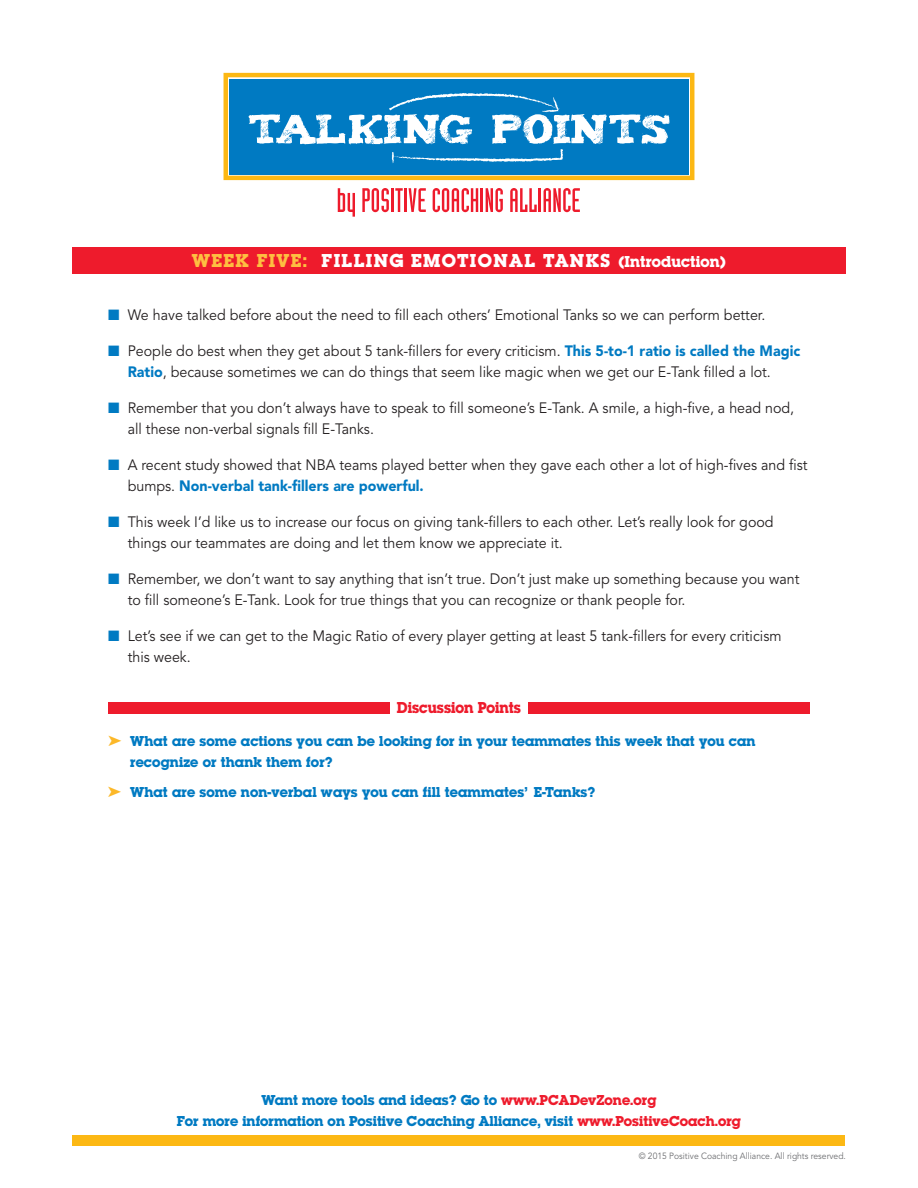
<style>
.page{position:relative;width:918px;height:1188px;background:#fff}
.page>*{position:absolute;margin:0;border:0;box-sizing:border-box;transform-origin:0 0}
.t1{font:19.5px "Lubalin Graph Bld";letter-spacing:.07em;color:#fff}
.t2{font:16.5px "Lubalin Graph Bld";color:#ee1b2c;scale:.95 1}
.t3{font:15px/21px "Avenir";color:#231f20;scale:.95 1}
.t4{font:15px/21px "Lubalin Graph Bld";letter-spacing:.01em;color:#007ac2;text-align:center}
.t5{font:9px "Avenir";color:#6c6d70;scale:.95 1}
.s1{color:#febf41}
.s2{font-size:16.5px}
.s3{color:#007ac2}
.s4{font-weight:900;color:#007ac2}
.s5{color:#fcb828}
.s6{color:#ee1b2c}
</style>
<div class="page">
<div style="left:72px;top:248px;width:774px;height:26px;background:#ee1b2c"></div>
<div style="left:224px;top:73px;width:470px;height:107px;background:#fcb814"></div>
<svg style="left:228px;top:77px;width:462px;height:99px"></svg>
<div style="left:229px;top:79px;width:459px;height:95px;background:#007ac2"></div>
<svg style="left:338px;top:188px;width:17px;height:29px"></svg>
<svg style="left:362px;top:188px;width:27px;height:24px"></svg>
<hr style="left:391px;top:188px;width:3px;height:24px;background:#ee1b2c">
<svg style="left:395px;top:188px;width:8px;height:24px"></svg>
<hr style="left:404px;top:188px;width:3px;height:24px;background:#ee1b2c">
<svg style="left:409px;top:188px;width:17px;height:24px"></svg>
<svg style="left:433px;top:188px;width:45px;height:24px"></svg>
<hr style="left:481px;top:188px;width:2px;height:24px;background:#ee1b2c">
<svg style="left:486px;top:188px;width:17px;height:24px"></svg>
<svg style="left:510px;top:188px;width:27px;height:24px"></svg>
<hr style="left:539px;top:188px;width:2px;height:24px;background:#ee1b2c">
<svg style="left:544px;top:188px;width:36px;height:24px"></svg>
<svg style="left:249px;top:93px;width:420px;height:70px"></svg>
<div style="left:73px;top:1136px;width:772px;height:10px;background:#fcb814"></div>
<div style="left:108px;top:702px;width:281px;height:11px;background:#ee1b2c"></div>
<div style="left:529px;top:702px;width:281px;height:11px;background:#ee1b2c"></div>
<h1 class="t1" style="left:192px;top:248px;width:536px"><span class="s1">WEEK FIVE:</span> FILLING EMOTIONAL TANKS <span class="s2">(Introduction)</span></h1>
<p class="t3" style="left:108px;top:305px;width:693px"><span class="s3">■</span> We have talked before about the need to fill each others’ Emotional Tanks so we can perform better.</p>
<p class="t3" style="left:128px;top:341px;width:709px;text-indent:-20px"><span class="s3">■</span> People do best when they get about 5 tank-fillers for every criticism. <span class="s4">This 5-to-1 ratio is called the Magic<br>Ratio</span>, because sometimes we can do things that seem like magic when we get our E-Tank filled a lot.</p>
<p class="t3" style="left:128px;top:398px;width:703px;text-indent:-20px"><span class="s3">■</span> Remember that you don’t always have to speak to fill someone’s E-Tank. A smile, a high-five, a head nod, all these non-verbal signals fill E-Tanks.</p>
<p class="t3" style="left:128px;top:455px;width:717px;text-indent:-20px"><span class="s3">■</span> A recent study showed that NBA teams played better when they gave each other a lot of high-fives and fist bumps. <span class="s4">Non-verbal tank-fillers are powerful.</span></p>
<p class="t3" style="left:128px;top:512px;width:681px;text-indent:-20px"><span class="s3">■</span> This week I’d like us to increase our focus on giving tank-fillers to each other. Let’s really look for good things our teammates are doing and let them know we appreciate it.</p>
<p class="t3" style="left:128px;top:569px;width:709px;text-indent:-20px"><span class="s3">■</span> Remember, we don’t want to say anything that isn’t true. Don’t just make up something because you want to fill someone’s E-Tank. Look for true things that you can recognize or thank people for.</p>
<p class="t3" style="left:128px;top:626px;width:690px;text-indent:-20px"><span class="s3">■</span> Let’s see if we can get to the Magic Ratio of every player getting at least 5 tank-fillers for every criticism this week.</p>
<p class="t2" style="left:397px;top:696px;width:132px">Discussion Points</p>
<p class="t4" style="left:130px;top:732px;width:627px;text-align:left;text-indent:-22px"><span class="s5">➤</span> What are some actions you can be looking for in your teammates this week that you can recognize or thank them for?</p>
<p class="t4" style="left:108px;top:783px;width:489px"><span class="s5">➤</span> What are some non-verbal ways you can fill teammates’ E-Tanks?</p>
<p class="t4" style="left:177px;top:1091px;width:566px">Want more tools and ideas? Go to <span class="s6">www.PCADevZone.org<br></span>For more information on Positive Coaching Alliance, visit <span class="s6">www.PositiveCoach.org</span></p>
<p class="t5" style="left:639px;top:1150px;width:220px">© 2015 Positive Coaching Alliance. All rights reserved.</p>
</div>
